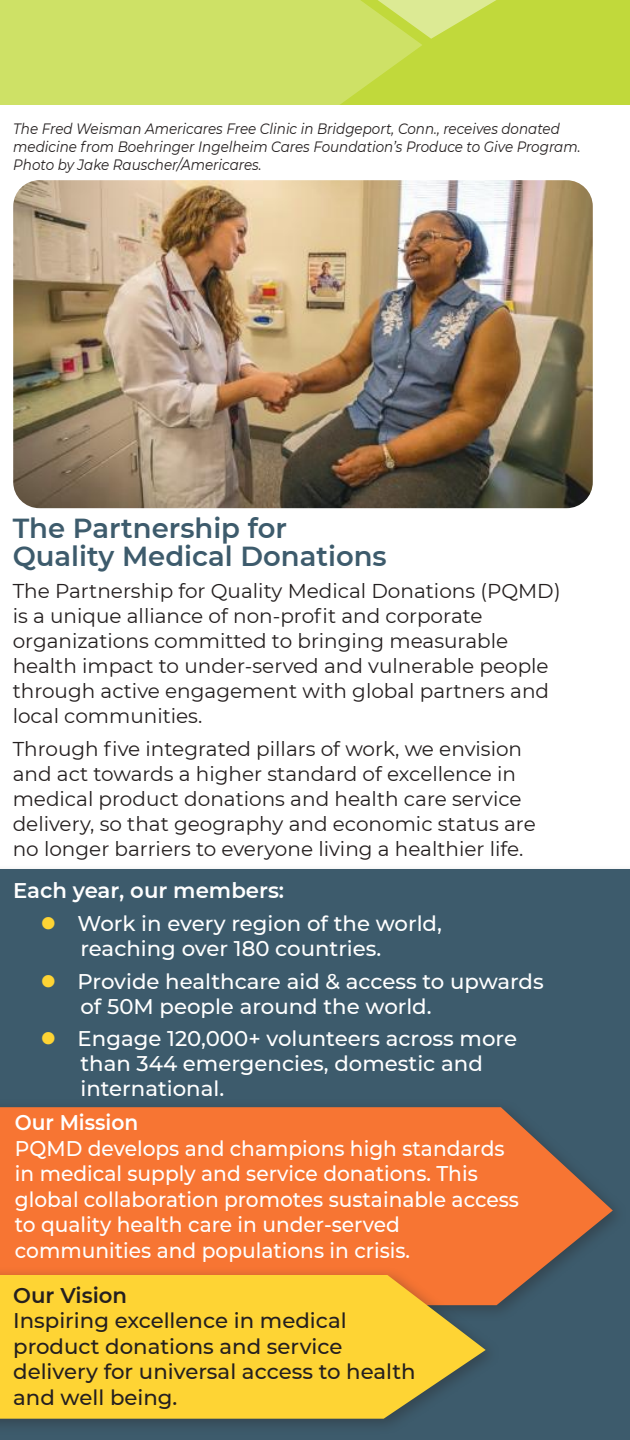
<style>
.page{position:relative;width:630px;height:1440px;background:#fff}
.page>*{position:absolute;margin:0;border:0;box-sizing:border-box;transform-origin:0 0}
.t1{font:600 27.5px/27.5px "Montserrat";color:#3d5b6c}
.t2{font:500 21.25px/25px "Montserrat";color:#fff}
.t3{font:500 21.25px/25.5px "Montserrat";color:#fff;scale:.95 1}
.t4{font:500 21.25px/25.5px "Montserrat";color:#241f1f}
.t5{font:600 21.25px "Montserrat";color:#fff}
.t6{font:600 21.25px "Montserrat";color:#fff;scale:.95 1}
.t7{font:600 21.25px "Montserrat";color:#241f1f}
.t8{font:20px/25px "Montserrat";color:#241f1f}
.t9{font:italic 15px/18px "Montserrat";color:#241f1f;scale:.9 1}
.s1{color:#fed434}
</style>
<div class="page">
<div style="left:0;top:870px;width:630px;height:570px;background:#3d5b6c"></div>
<img style="left:13px;top:180px;width:580px;height:328px">
<div style="left:0;top:0;width:630px;height:105px;background:#c1d93b"></div>
<div style="left:0;top:0;width:422px;height:105px;background:#cee166"></div>
<svg style="left:304px;top:0;width:192px;height:39px"></svg>
<svg style="left:0;top:1107px;width:613px;height:198px;background:#e17139"></svg>
<div style="left:0;top:1266px;width:501px;height:169px;background:#241f1f;opacity:.36"></div>
<svg style="left:0;top:1275px;width:486px;height:144px;background:#f0c837"></svg>
<p class="t9" style="left:13px;top:119px;width:632px">The Fred Weisman Americares Free Clinic in Bridgeport, Conn., receives donated medicine from Boehringer Ingelheim Cares Foundation’s Produce to Give Program.<br>Photo by Jake Rauscher/Americares.</p>
<h1 class="t1" style="left:13px;top:513px;width:376px">The Partnership for<br>Quality Medical Donations</h1>
<p class="t8" style="left:13px;top:578px;width:549px">The Partnership for Quality Medical Donations (PQMD) is a unique alliance of non-profit and corporate organizations committed to bringing measurable health impact to under-served and vulnerable people through active engagement with global partners and local communities.</p>
<p class="t8" style="left:13px;top:736px;width:525px">Through five integrated pillars of work, we envision and act towards a higher standard of excellence in medical product donations and health care service delivery, so that geography and economic status are no longer barriers to everyone living a healthier life.</p>
<p class="t5" style="left:13px;top:876px;width:273px">Each year, our members:</p>
<p class="t2" style="left:80px;top:910px;width:363px;text-indent:-40px"><span class="s1">●</span> Work in every region of the world, reaching over 180 countries.</p>
<p class="t2" style="left:80px;top:968px;width:465px;text-indent:-40px"><span class="s1">●</span> Provide healthcare aid &amp; access to upwards of 50M people around the world.</p>
<p class="t2" style="left:80px;top:1025px;width:438px;text-indent:-40px"><span class="s1">●</span> Engage 120,000+ volunteers across more than 344 emergencies, domestic and international.</p>
<p class="t6" style="left:15px;top:1108px;width:131px">Our Mission</p>
<p class="t3" style="left:15px;top:1135px;width:532px">PQMD develops and champions high standards in medical supply and service donations. This global collaboration promotes sustainable access to quality health care in under-served communities and populations in crisis.</p>
<p class="t7" style="left:13px;top:1280px;width:115px">Our Vision</p>
<p class="t4" style="left:13px;top:1307px;width:404px">Inspiring excellence in medical product donations and service delivery for universal access to health and well being.</p>
</div>
